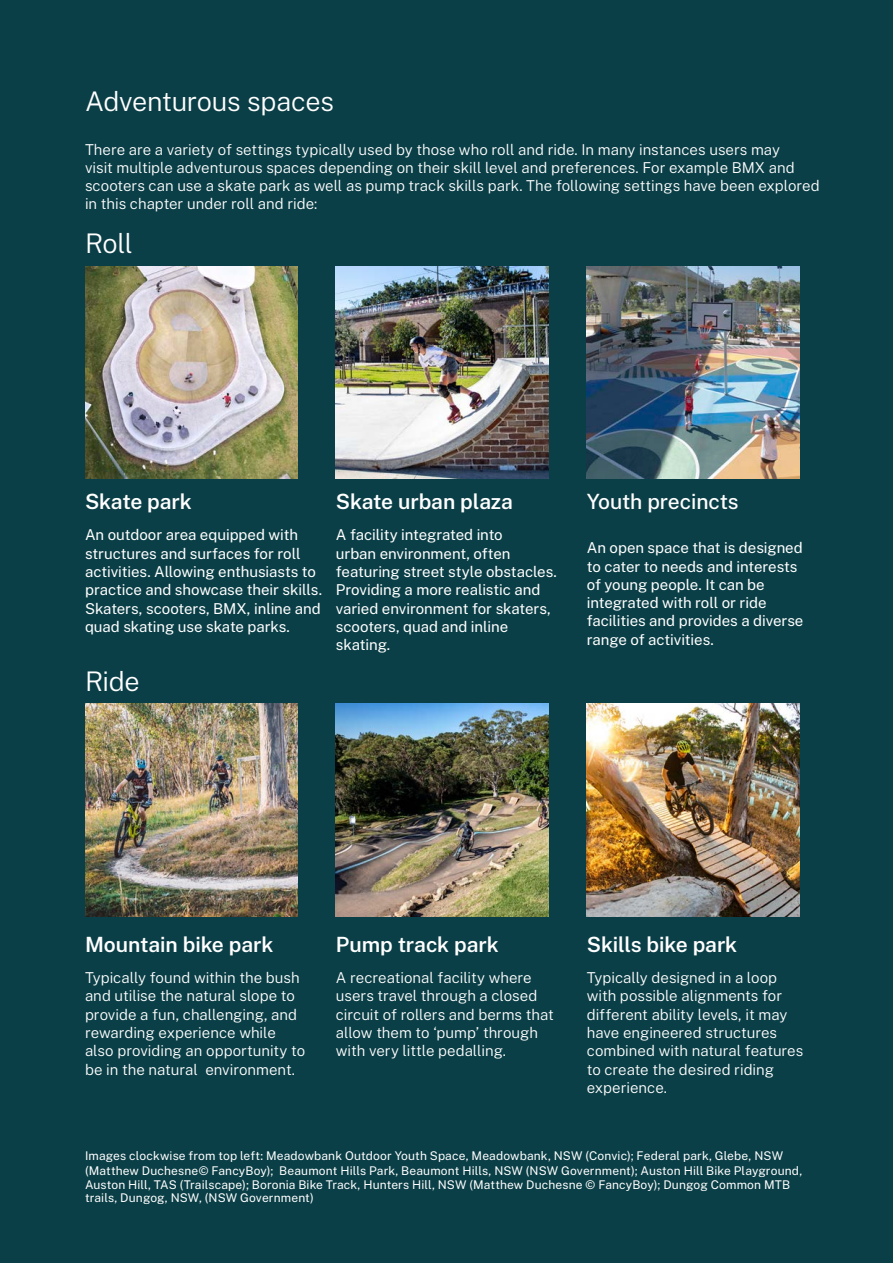
<style>
.page{position:relative;width:893px;height:1263px;background:#0b3f47}
.page>*{position:absolute;margin:0;border:0;box-sizing:border-box;transform-origin:0 0}
.t1{font:300 27px "Public Sans";letter-spacing:-.01em;color:#fff}
.t2{font:600 21px "Public Sans";letter-spacing:-.005em;color:#fff}
.t3{font:500 21px "Public Sans";letter-spacing:-.01em;color:#fff}
.Body{font:300 15px/18.3px "Public Sans";color:#fff}
.Body-2{font:15px/18.3px "Public Sans";letter-spacing:-.005em;color:#fff}
.Captions{font:12px/15px "Public Sans";letter-spacing:.01em;color:#fff}
</style>
<div class="page">
<img style="left:336px;top:266px;width:213px;height:213px">
<img style="left:336px;top:704px;width:213px;height:212px">
<img style="left:85px;top:266px;width:213px;height:213px">
<img style="left:85px;top:704px;width:213px;height:212px">
<img style="left:587px;top:266px;width:212px;height:213px">
<img style="left:587px;top:704px;width:212px;height:212px">
<h2 class="t1" style="left:85px;top:83px;width:250px">Adventurous spaces</h2>
<p class="Body" style="left:85px;top:139px;width:736px">There are a variety of settings typically used by those who roll and ride. In many instances users may<br>visit multiple adventurous spaces depending on their skill level and preferences. For example BMX and scooters can use a skate park as well as pump track skills park. The following settings have been explored in this chapter under roll and ride:</p>
<h3 class="t1" style="left:85px;top:226px;width:49px">Roll</h3>
<h4 class="t2" style="left:85px;top:488px;width:108px">Skate park</h4>
<p class="Body-2" style="left:85px;top:525px;width:239px">An outdoor area equipped with structures and surfaces for roll activities. Allowing enthusiasts to practice and showcase their skills.<br>Skaters, scooters, BMX, inline and quad skating use skate parks.</p>
<h3 class="t1" style="left:85px;top:664px;width:56px">Ride</h3>
<h4 class="t2" style="left:336px;top:488px;width:178px">Skate urban plaza</h4>
<p class="Body-2" style="left:336px;top:525px;width:222px">A facility integrated into<br>urban environment, often featuring street style obstacles.<br>Providing a more realistic and varied environment for skaters, scooters, quad and inline skating.</p>
<h4 class="t3" style="left:587px;top:488px;width:153px">Youth precincts</h4>
<p class="Body-2" style="left:587px;top:538px;width:218px">An open space that is designed to cater to needs and interests of young people. It can be integrated with roll or ride facilities and provides a diverse range of activities.</p>
<h4 class="t2" style="left:85px;top:930px;width:190px">Mountain bike park</h4>
<p class="Body" style="left:85px;top:968px;width:222px">Typically found within the bush and utilise the natural slope to provide a fun, challenging, and rewarding experience while also providing an opportunity to be in the natural environment.</p>
<h4 class="t2" style="left:336px;top:930px;width:164px">Pump track park</h4>
<p class="Body" style="left:336px;top:968px;width:219px">A recreational facility where users travel through a closed circuit of rollers and berms that allow them to ‘pump’ through with very little pedalling.</p>
<h4 class="t2" style="left:587px;top:930px;width:152px">Skills bike park</h4>
<p class="Body" style="left:587px;top:968px;width:218px">Typically designed in a loop with possible alignments for different ability levels, it may have engineered structures combined with natural features to create the desired riding experience.</p>
<p class="Captions" style="left:85px;top:1148px;width:719px">Images clockwise from top left: Meadowbank Outdoor Youth Space, Meadowbank, NSW (Convic); Federal park, Glebe, NSW (Matthew Duchesne© FancyBoy); Beaumont Hills Park, Beaumont Hills, NSW (NSW Government); Auston Hill Bike Playground,</p>
<p class="Captions" style="left:85px;top:1177px;width:707px;line-height:13.5px">Auston Hill, TAS (Trailscape); Boronia Bike Track, Hunters Hill, NSW (Matthew Duchesne © FancyBoy); Dungog Common MTB trails, Dungog, NSW, (NSW Government)</p>
</div>
